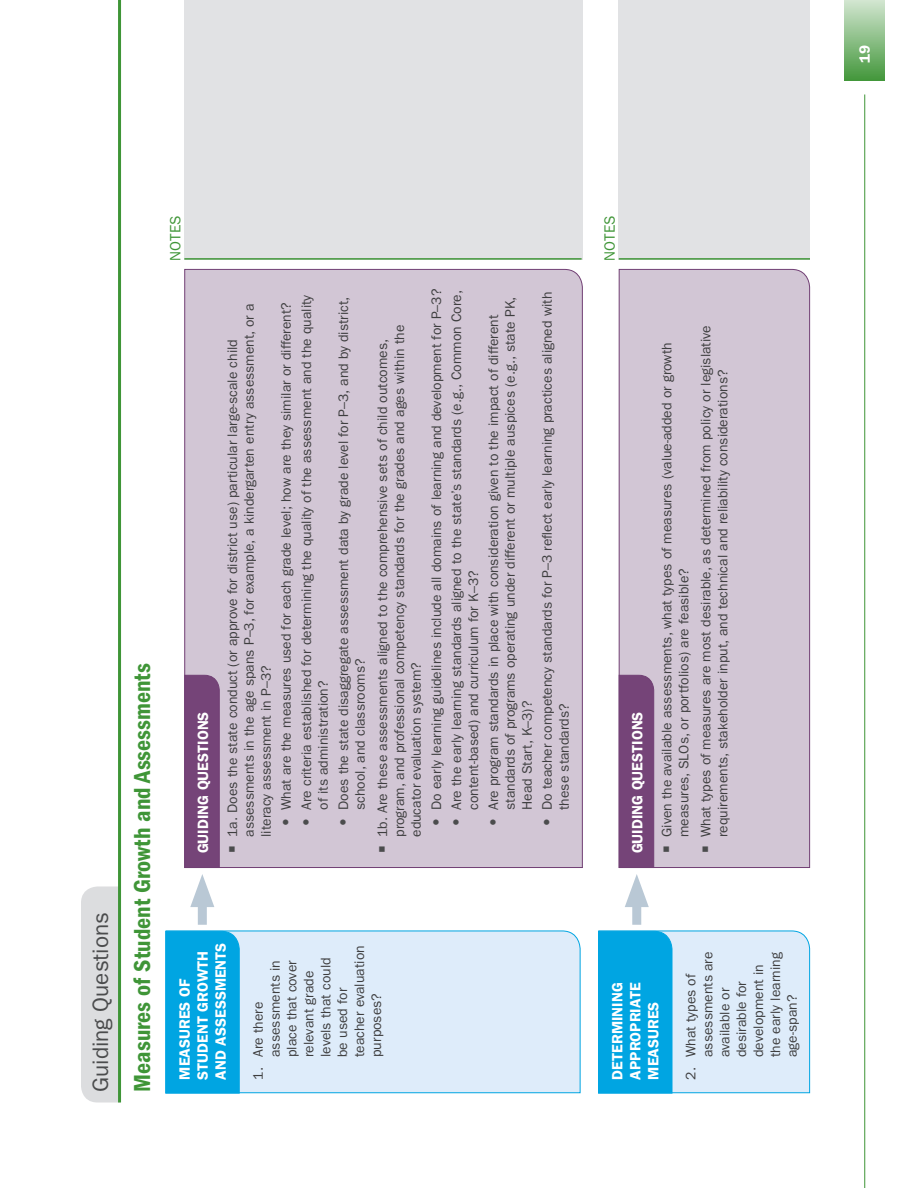
<style>
.page{position:relative;width:918px;height:1188px;background:#fff}
.page>*{position:absolute;margin:0;border:0;box-sizing:border-box;transform-origin:0 0}
.Subhead_under_GUIDIN{font:24px "ITC Franklin Gothic Std Dm Cd";color:#3f9537}
.GUIDING_QUESTIONS{font:22.5px "ITC Franklin Gothic Std";color:#4b4c4d}
.Box_Titles{font:600 15px/18px "ITC Franklin Gothic Std";color:#fff}
.Box_Titles-2{font:15px "ITC Franklin Gothic Std";color:#3f9537}
.Blue_Box_Text{font:13.8px/16.8px "ITC Franklin Gothic Std";color:#3e3e3f}
.s1{color:#4b4c4d}
</style>
<div class="page">
<hr style="left:864px;top:94px;width:1px;height:1094px;background:#3f9537">
<div style="left:844px;top:0;width:41px;height:81px;background:linear-gradient(to bottom,#d2e6d1,#42973a)"></div>
<div style="left:184px;top:0;width:399px;height:260px;background:#e1e2e4"></div>
<svg style="left:184px;top:269px;width:399px;height:599px;background:#cabbcd"></svg>
<div style="left:618px;top:269px;width:192px;height:599px;background:#d2c6d5"></div>
<div style="left:184px;top:675px;width:36px;height:193px;background:#754478"></div>
<div style="left:618px;top:675px;width:36px;height:193px;background:#754478"></div>
<div style="left:198px;top:893px;width:9px;height:32px;background:#b9c8d5"></div>
<svg style="left:190px;top:874px;width:24px;height:33px"></svg>
<div style="left:632px;top:893px;width:9px;height:32px;background:#b9c8d5"></div>
<svg style="left:625px;top:874px;width:24px;height:33px"></svg>
<hr style="left:184px;top:258px;width:398px;height:2px;background:#3f9537">
<div style="left:619px;top:0;width:191px;height:260px;background:#e1e2e4"></div>
<hr style="left:619px;top:258px;width:191px;height:2px;background:#3f9537">
<div style="left:81px;top:886px;width:37px;height:216px;background:#dcdddf"></div>
<hr style="left:118px;top:0;width:3px;height:1102px;background:#3f9537">
<div style="left:165px;top:930px;width:416px;height:164px;background:#deecfa"></div>
<div style="left:165px;top:931px;width:75px;height:163px;background:#00a5e2"></div>
<svg style="left:598px;top:930px;width:212px;height:164px;background:#8dd2f1"></svg>
<svg style="left:283px;top:820px;width:6px;height:5px"></svg>
<svg style="left:303px;top:820px;width:6px;height:5px"></svg>
<svg style="left:340px;top:820px;width:6px;height:5px"></svg>
<svg style="left:433px;top:820px;width:6px;height:5px"></svg>
<svg style="left:453px;top:820px;width:6px;height:5px"></svg>
<svg style="left:490px;top:820px;width:6px;height:5px"></svg>
<svg style="left:544px;top:820px;width:6px;height:5px"></svg>
<p class="Box_Titles" style="left:856px;top:63px;width:19px;rotate:-90deg">19</p>
<p class="GUIDING_QUESTIONS" style="left:88px;top:1092px;width:181px;rotate:-90deg">Guiding Questions</p>
<p class="Subhead_under_GUIDIN" style="left:129px;top:1092px;width:430px;rotate:-90deg">Measures of Student Growth and Assessments</p>
<p class="Box_Titles-2" style="left:167px;top:261px;width:46px;rotate:-90deg">NOTES</p>
<p class="Box_Titles-2" style="left:601px;top:261px;width:46px;rotate:-90deg">NOTES</p>
<p class="Box_Titles" style="left:194px;top:853px;width:143px;rotate:-90deg">GUIDING QUESTIONS</p>
<p class="Blue_Box_Text" style="left:224px;top:837px;width:535px;text-indent:-16px;rotate:-90deg"><span class="s1">○</span> 1a. Does the state conduct (or approve for district use) particular large-scale child assessments in the age spans P–3, for example, a kindergarten entry assessment, or a literacy assessment in P–3?</p>
<p class="Blue_Box_Text" style="left:278px;top:810px;width:509px;rotate:-90deg">What are the measures used for each grade level; how are they similar or different?</p>
<p class="Blue_Box_Text" style="left:298px;top:810px;width:517px;rotate:-90deg">Are criteria established for determining the quality of the assessment and the quality of its administration?</p>
<p class="Blue_Box_Text" style="left:335px;top:810px;width:515px;rotate:-90deg">Does the state disaggregate assessment data by grade level for P–3, and by district, school, and classrooms?</p>
<p class="Blue_Box_Text" style="left:428px;top:810px;width:523px;rotate:-90deg">Do early learning guidelines include all domains of learning and development for P–3?</p>
<p class="Blue_Box_Text" style="left:448px;top:810px;width:522px;rotate:-90deg">Are the early learning standards aligned to the state’s standards (e.g., Common Core, content-based) and curriculum for K–3?</p>
<p class="Blue_Box_Text" style="left:485px;top:810px;width:515px;rotate:-90deg">Are program standards in place with consideration given to the impact of different standards of programs operating under different or multiple auspices (e.g., state PK,<br>Head Start, K–3)?</p>
<p class="Blue_Box_Text" style="left:539px;top:810px;width:520px;rotate:-90deg">Do teacher competency standards for P–3 reflect early learning practices aligned with these standards?</p>
<p class="Blue_Box_Text" style="left:374px;top:837px;width:514px;text-indent:-16px;rotate:-90deg"><span class="s1">○</span> 1b. Are these assessments aligned to the comprehensive sets of child outcomes, program, and professional competency standards for the grades and ages within the educator evaluation system?</p>
<p class="Box_Titles" style="left:628px;top:853px;width:143px;rotate:-90deg">GUIDING QUESTIONS</p>
<p class="Blue_Box_Text" style="left:658px;top:837px;width:496px;text-indent:-16px;rotate:-90deg"><span class="s1">○</span> Given the available assessments, what types of measures (value-added or growth measures, SLOs, or portfolios) are feasible?</p>
<p class="Blue_Box_Text" style="left:698px;top:837px;width:513px;text-indent:-16px;rotate:-90deg"><span class="s1">○</span> What types of measures are most desirable, as determined from policy or legislative requirements, stakeholder input, and technical and reliability considerations?</p>
<p class="Box_Titles" style="left:176px;top:1080px;width:139px;rotate:-90deg">MEASURES OF<br>STUDENT GROWTH<br>AND ASSESSMENTS</p>
<p class="Blue_Box_Text" style="left:250px;top:1057px;width:113px;text-indent:-22px;rotate:-90deg">1. Are there assessments in place that cover relevant grade levels that could be used for teacher evaluation purposes?</p>
<p class="Box_Titles" style="left:608px;top:1080px;width:99px;text-align:justify;rotate:-90deg">DETERMINING APPROPRIATE MEASURES</p>
<p class="Blue_Box_Text" style="left:683px;top:1057px;width:107px;text-indent:-22px;rotate:-90deg">2. What types of assessments are available or desirable for development in the early learning age-span?</p>
</div>
